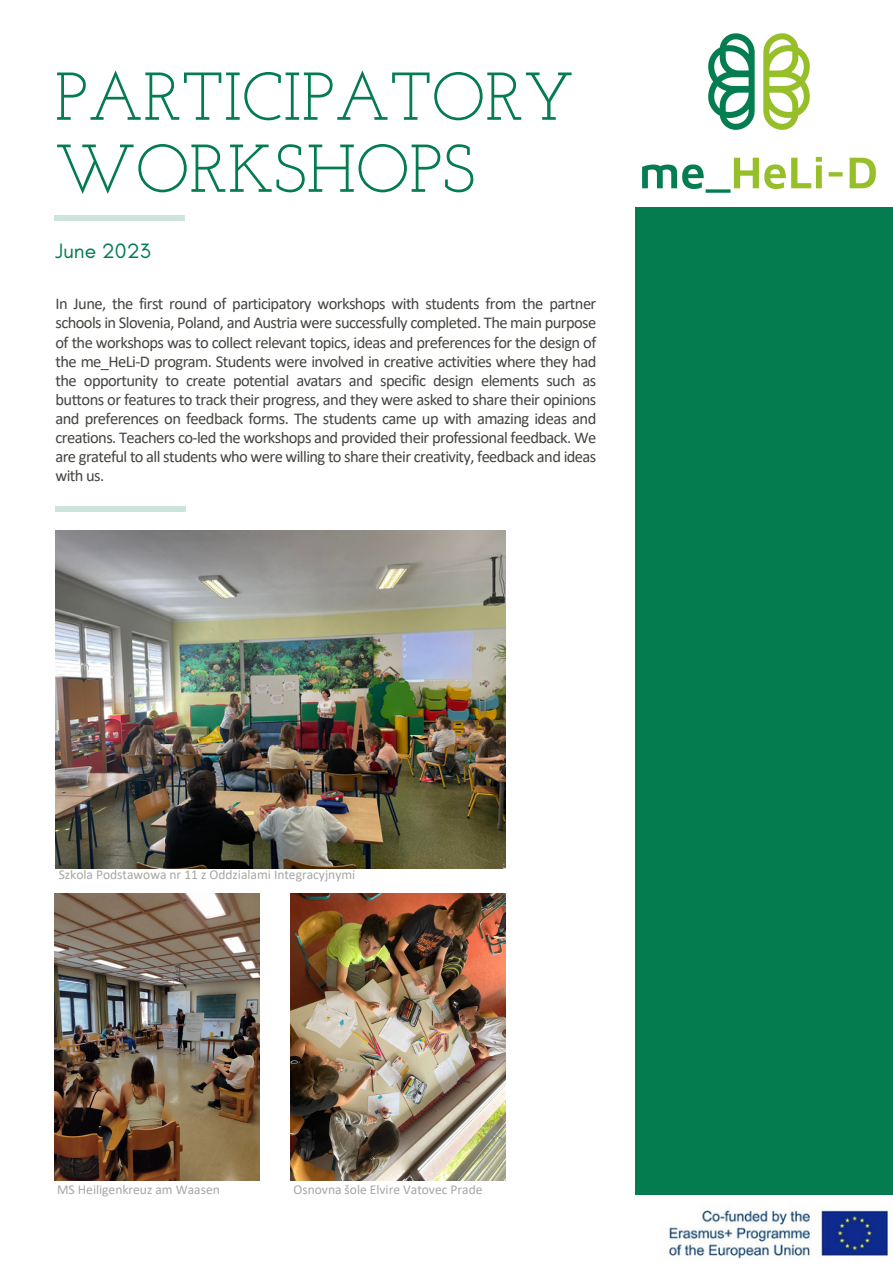
<style>
.page{position:relative;width:893px;height:1264px;background:#fff}
.page>*{position:absolute;margin:0;border:0;box-sizing:border-box;transform-origin:0 0}
.t1{font:67.5px/72px "Josefin Slab";color:#047c50}
.t2{font:21.15px "Glacial Indifference";color:#047c50}
.t3{font:16.5px/19.2px "Calibri";letter-spacing:-.035em;color:#444440;text-align:justify}
.t4{font:13.5px "Calibri";color:#a6a6a4}
</style>
<div class="page">
<div style="left:55px;top:215px;width:130px;height:5px;background:#cce4dc"></div>
<div style="left:55px;top:506px;width:131px;height:5px;background:#cce4dc"></div>
<img style="left:667px;top:1206px;width:224px;height:53px">
<div style="left:635px;top:207px;width:257px;height:987px;background:#047c50"></div>
<img style="left:642px;top:33px;width:234px;height:160px">
<img style="left:55px;top:530px;width:450px;height:338px">
<img style="left:55px;top:893px;width:204px;height:287px">
<img style="left:290px;top:893px;width:215px;height:287px">
<p class="t1" style="left:55px;top:67px;width:520px">PARTICIPATORY<br>WORKSHOPS</p>
<p class="t2" style="left:55px;top:238px;width:97px">June 2023</p>
<p class="t3" style="left:55px;top:295px;width:542px">In June, the first round of participatory workshops with students from the partner schools in Slovenia, Poland, and Austria were successfully completed. The main purpose of the workshops was to collect relevant topics, ideas and preferences for the design of the me_HeLi-D program. Students were involved in creative activities where they had the opportunity to create potential avatars and specific design elements such as buttons or features to track their progress, and they were asked to share their opinions and preferences on feedback forms. The students came up with amazing ideas and creations. Teachers co-led the workshops and provided their professional feedback. We are grateful to all students who were willing to share their creativity, feedback and ideas with us.</p>
<p class="t4" style="left:59px;top:868px;width:298px">Szkola Podstawowa nr 11 z Oddzialami Integracyjnymi</p>
<p class="t4" style="left:57px;top:1183px;width:164px">MS Heiligenkreuz am Waasen</p>
<p class="t4" style="left:293px;top:1183px;width:190px">Osnovna šole Elvire Vatovec Prade</p>
</div>
